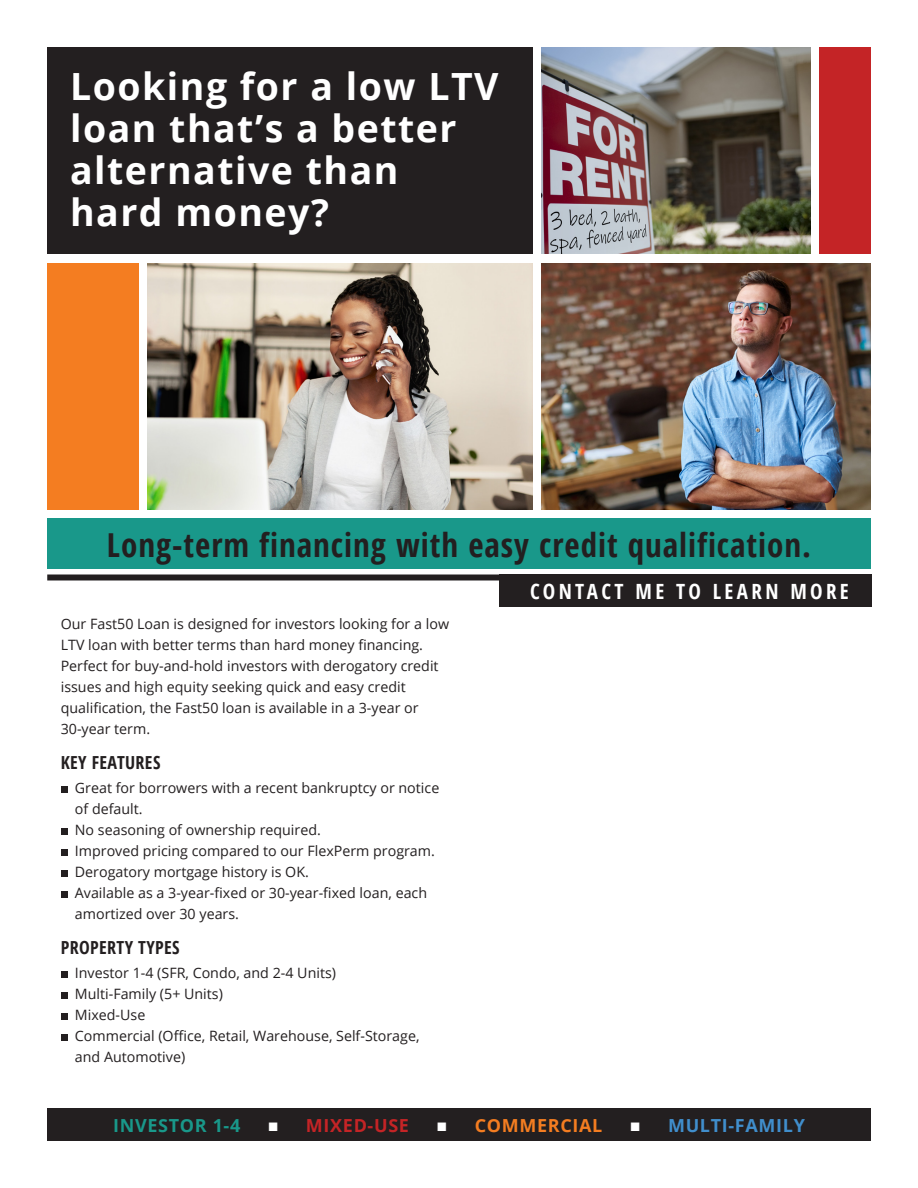
<style>
.page{position:relative;width:918px;height:1188px;background:#fff}
.page>*{position:absolute;margin:0;border:0;box-sizing:border-box;transform-origin:0 0}
.Heading1{font:700 37.5px/42px "Open Sans";letter-spacing:.04em;color:#fff}
.Subhead_1{font:700 condensed 33px "Open Sans";letter-spacing:.03em;color:#231f20}
.t1{font:700 condensed 21px "Open Sans";letter-spacing:.16em;color:#fff}
.Heading_4{font:700 condensed 18px "Open Sans";letter-spacing:.02em;color:#231f20}
.Subhead{font:700 18px "Open Sans";letter-spacing:.035em;color:#408ecc}
.Subhead-2{font:700 18px "Open Sans";letter-spacing:.035em;color:#19988a}
.Subhead-3{font:700 18px "Open Sans";letter-spacing:.035em;color:#f47d21}
.Subhead-4{font:700 18px "Open Sans";letter-spacing:.035em;color:#c42426}
.Bullets{font:14.25px/21px "Open Sans";color:#231f20}
.Body_Text{font:14.25px/21px "Open Sans";color:#231f20}
.s1{font-family:"Franklin Gothic";font-weight:600;color:#fff}
</style>
<div class="page">
<div style="left:47px;top:47px;width:485px;height:207px;background:#231f20"></div>
<div style="left:820px;top:47px;width:51px;height:207px;background:#c42426"></div>
<img style="left:542px;top:264px;width:329px;height:246px">
<img style="left:542px;top:47px;width:269px;height:207px">
<img style="left:147px;top:264px;width:385px;height:246px">
<div style="left:47px;top:264px;width:91px;height:246px;background:#f47d21"></div>
<div style="left:47px;top:518px;width:824px;height:50px;background:#19988a"></div>
<div style="left:47px;top:574px;width:810px;height:6px;background:#231f20"></div>
<div style="left:499px;top:575px;width:373px;height:32px;background:#231f20"></div>
<div style="left:47px;top:1109px;width:824px;height:32px;background:#231f20"></div>
<div style="left:61px;top:786px;width:7px;height:7px;background:#231f20"></div>
<div style="left:61px;top:828px;width:7px;height:7px;background:#231f20"></div>
<div style="left:61px;top:849px;width:7px;height:7px;background:#231f20"></div>
<div style="left:61px;top:870px;width:7px;height:7px;background:#231f20"></div>
<div style="left:61px;top:891px;width:7px;height:7px;background:#231f20"></div>
<div style="left:61px;top:972px;width:7px;height:6px;background:#231f20"></div>
<div style="left:61px;top:993px;width:7px;height:6px;background:#231f20"></div>
<div style="left:61px;top:1014px;width:7px;height:6px;background:#231f20"></div>
<div style="left:61px;top:1035px;width:7px;height:6px;background:#231f20"></div>
<p class="Heading1" style="left:70px;top:65px;width:430px">Looking for a low LTV loan that’s a better alternative than hard money?</p>
<p class="Subhead_1" style="left:107px;top:522px;width:706px">Long-term financing with easy credit qualification.</p>
<p class="Body_Text" style="left:61px;top:613px;width:390px">Our Fast50 Loan is designed for investors looking for a low LTV loan with better terms than hard money financing.<br>Perfect for buy-and-hold investors with derogatory credit issues and high equity seeking quick and easy credit qualification, the Fast50 loan is available in a 3-year or 30-year term.</p>
<p class="Heading_4" style="left:61px;top:750px;width:101px">KEY FEATURES</p>
<p class="Bullets" style="left:75px;top:777px;width:366px">Great for borrowers with a recent bankruptcy or notice of default.</p>
<p class="Bullets" style="left:75px;top:819px;width:248px">No seasoning of ownership required.</p>
<p class="Bullets" style="left:75px;top:840px;width:362px">Improved pricing compared to our FlexPerm program.</p>
<p class="Bullets" style="left:75px;top:861px;width:236px">Derogatory mortgage history is OK.</p>
<p class="Bullets" style="left:75px;top:882px;width:354px">Available as a 3-year-fixed or 30-year-fixed loan, each amortized over 30 years.</p>
<p class="Heading_4" style="left:61px;top:935px;width:120px">PROPERTY TYPES</p>
<p class="Bullets" style="left:75px;top:962px;width:263px">Investor 1-4 (SFR, Condo, and 2-4 Units)</p>
<p class="Bullets" style="left:75px;top:983px;width:150px">Multi-Family (5+ Units)</p>
<p class="Bullets" style="left:75px;top:1004px;width:72px">Mixed-Use</p>
<p class="Bullets" style="left:75px;top:1025px;width:346px">Commercial (Office, Retail, Warehouse, Self-Storage, and Automotive)</p>
<p class="t1" style="left:530px;top:577px;width:320px">CONTACT ME TO LEARN MORE</p>
<p class="Subhead-2" style="left:113px;top:1113px;width:129px">INVESTOR 1-4</p>
<p class="Subhead-4" style="left:268px;top:1113px;width:143px"><span class="s1">■</span> MIXED-USE</p>
<p class="Subhead-3" style="left:436px;top:1113px;width:167px"><span class="s1">■</span> COMMERCIAL</p>
<p class="Subhead" style="left:630px;top:1113px;width:177px"><span class="s1">■</span> MULTI-FAMILY</p>
</div>
